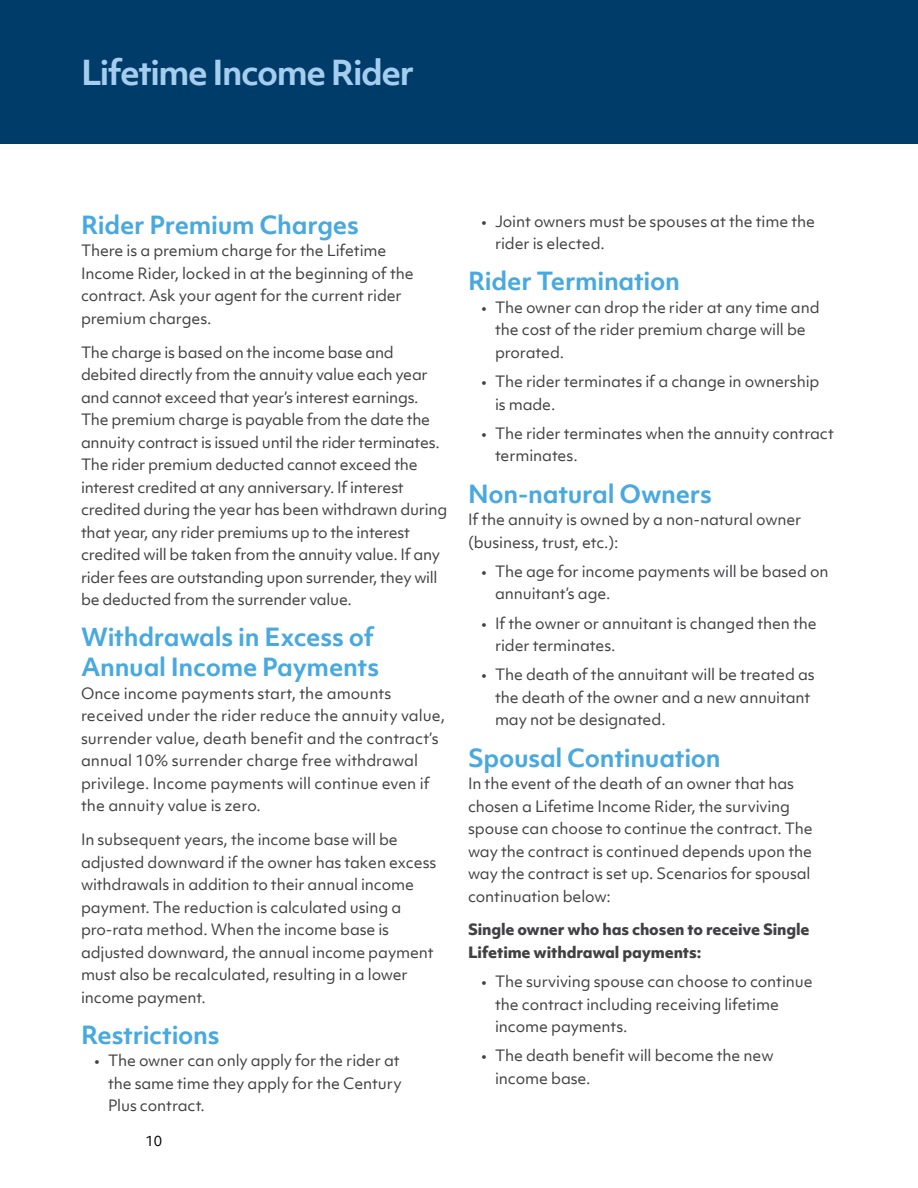
<style>
.page{position:relative;width:918px;height:1188px;background:#fff}
.page>*{position:absolute;margin:0;border:0;box-sizing:border-box;transform-origin:0 0}
.t1{font:700 33px "Objektiv Mk 1";letter-spacing:-.045em;color:#a5cded}
.t2{font:700 24px/30px "Objektiv Mk 1";letter-spacing:-.01em;color:#48a9df}
.t3{font:15px/22.5px "Objektiv Mk 1";letter-spacing:-.01em;color:#414042}
.t4{font:800 15px/22.5px "Objektiv Mk 1";letter-spacing:-.01em;color:#414042}
.t5{font:13.5px "Objektiv Mk 1";color:#000}
</style>
<div class="page">
<div style="left:0;top:0;width:918px;height:143px;background:#003c6a"></div>
<h1 class="t1" style="left:81px;top:49px;width:335px">Lifetime Income Rider</h1>
<h2 class="t2" style="left:81px;top:209px;width:280px">Rider Premium Charges</h2>
<p class="t3" style="left:81px;top:239px;width:334px">There is a premium charge for the Lifetime Income Rider, locked in at the beginning of the contract. Ask your agent for the current rider premium charges.</p>
<p class="t3" style="left:81px;top:341px;width:368px">The charge is based on the income base and debited directly from the annuity value each year and cannot exceed that year’s interest earnings.<br>The premium charge is payable from the date the annuity contract is issued until the rider terminates.<br>The rider premium deducted cannot exceed the interest credited at any anniversary. If interest credited during the year has been withdrawn during that year, any rider premiums up to the interest credited will be taken from the annuity value. If any rider fees are outstanding upon surrender, they will be deducted from the surrender value.</p>
<h2 class="t2" style="left:81px;top:622px;width:300px">Withdrawals in Excess of<br>Annual Income Payments</h2>
<p class="t3" style="left:81px;top:682px;width:366px">Once income payments start, the amounts received under the rider reduce the annuity value, surrender value, death benefit and the contract’s annual 10% surrender charge free withdrawal privilege. Income payments will continue even if the annuity value is zero.</p>
<p class="t3" style="left:81px;top:828px;width:357px">In subsequent years, the income base will be adjusted downward if the owner has taken excess withdrawals in addition to their annual income payment. The reduction is calculated using a pro-rata method. When the income base is adjusted downward, the annual income payment must also be recalculated, resulting in a lower income payment.</p>
<h2 class="t2" style="left:81px;top:1019px;width:140px">Restrictions</h2>
<p class="t3" style="left:108px;top:1049px;width:295px;text-indent:-14px">• The owner can only apply for the rider at the same time they apply for the Century<br>Plus contract.</p>
<p class="t5" style="left:146px;top:1131px;width:18px">10</p>
<p class="t3" style="left:495px;top:210px;width:322px;text-indent:-14px">• Joint owners must be spouses at the time the rider is elected.</p>
<h2 class="t2" style="left:468px;top:266px;width:214px">Rider Termination</h2>
<p class="t3" style="left:495px;top:296px;width:326px;text-indent:-14px">• The owner can drop the rider at any time and the cost of the rider premium charge will be prorated.</p>
<p class="t3" style="left:495px;top:370px;width:326px;text-indent:-14px">• The rider terminates if a change in ownership is made.</p>
<p class="t3" style="left:495px;top:422px;width:340px;text-indent:-14px">• The rider terminates when the annuity contract terminates.</p>
<h2 class="t2" style="left:468px;top:478px;width:246px">Non-natural Owners</h2>
<p class="t3" style="left:468px;top:508px;width:335px">If the annuity is owned by a non-natural owner (business, trust, etc.):</p>
<p class="t3" style="left:495px;top:560px;width:335px;text-indent:-14px">• The age for income payments will be based on annuitant’s age.</p>
<p class="t3" style="left:495px;top:612px;width:323px;text-indent:-14px">• If the owner or annuitant is changed then the rider terminates.</p>
<p class="t3" style="left:495px;top:663px;width:321px;text-indent:-14px">• The death of the annuitant will be treated as the death of the owner and a new annuitant may not be designated.</p>
<h2 class="t2" style="left:468px;top:742px;width:254px">Spousal Continuation</h2>
<p class="t3" style="left:468px;top:772px;width:346px">In the event of the death of an owner that has chosen a Lifetime Income Rider, the surviving spouse can choose to continue the contract. The way the contract is continued depends upon the way the contract is set up. Scenarios for spousal continuation below:</p>
<p class="t4" style="left:468px;top:918px;width:343px">Single owner who has chosen to receive Single<br>Lifetime withdrawal payments:</p>
<p class="t3" style="left:495px;top:970px;width:319px;text-indent:-14px">• The surviving spouse can choose to continue the contract including receiving lifetime income payments.</p>
<p class="t3" style="left:495px;top:1044px;width:280px;text-indent:-14px">• The death benefit will become the new income base.</p>
</div>
